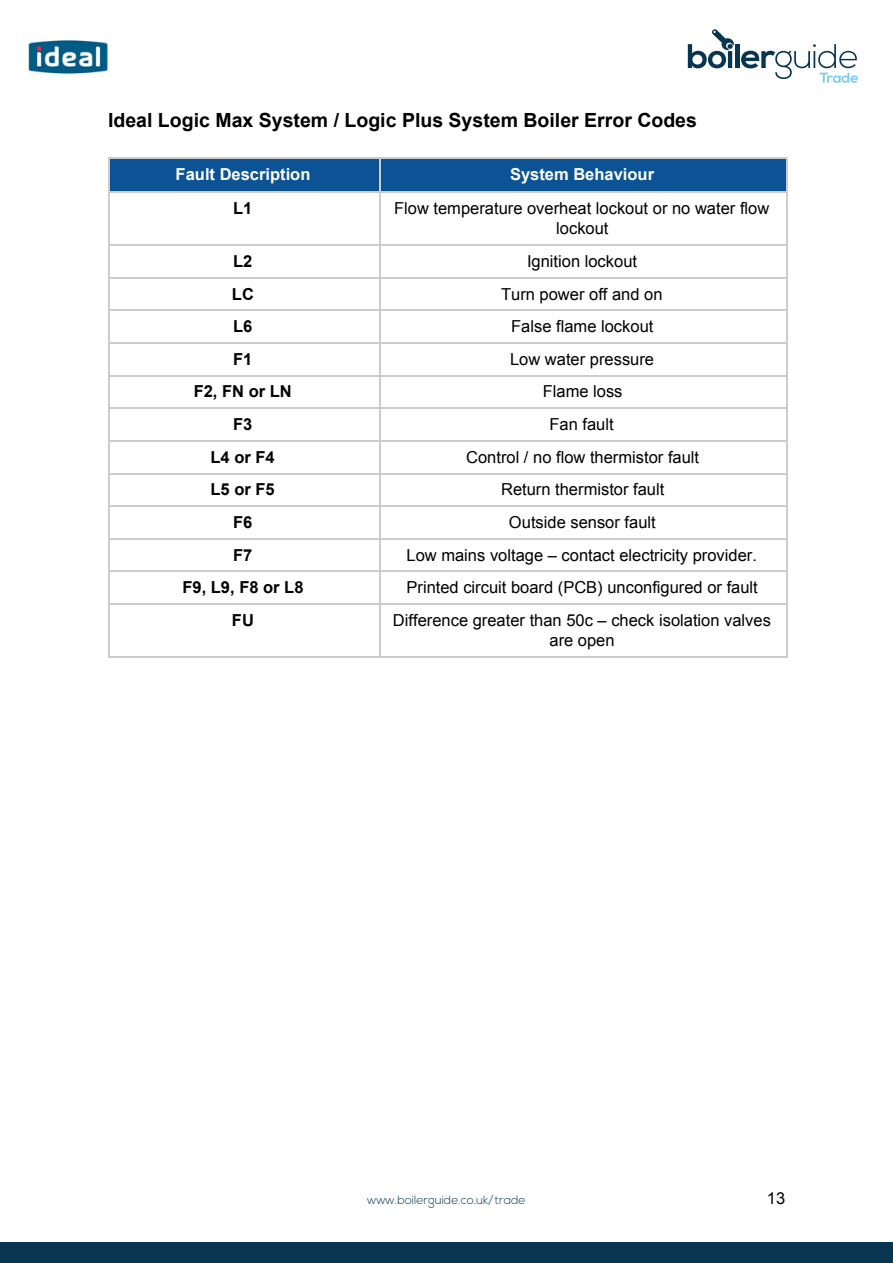
<style>
.page{position:relative;width:893px;height:1263px;background:#fff}
.page>*{position:absolute;margin:0;border:0;box-sizing:border-box;transform-origin:0 0}
.t1{font:700 19.5px "Arial";color:#000}
.t2{font:16.5px/20.2px "Arial";color:#000;text-align:center}
.t3{font:700 16.5px "Arial";color:#000}
.t4{font:700 16.5px "Arial";color:#fff}
.t5{font:300 12px "Nexa";color:#083651}
</style>
<div class="page">
<div style="left:108px;top:158px;width:271px;height:33px;background:#0b5394"></div>
<div style="left:379px;top:158px;width:407px;height:33px;background:#0b5394"></div>
<hr style="left:379px;top:656px;width:408px;height:2px;background:#ccc">
<hr style="left:786px;top:604px;width:1px;height:54px;background:#ccc">
<hr style="left:108px;top:656px;width:273px;height:2px;background:#ccc">
<hr style="left:108px;top:604px;width:1px;height:54px;background:#ccc">
<hr style="left:379px;top:604px;width:2px;height:54px;background:#ccc">
<hr style="left:379px;top:604px;width:408px;height:1px;background:#ccc">
<hr style="left:786px;top:571px;width:1px;height:34px;background:#ccc">
<hr style="left:108px;top:604px;width:273px;height:1px;background:#ccc">
<hr style="left:108px;top:571px;width:1px;height:34px;background:#ccc">
<hr style="left:379px;top:571px;width:2px;height:34px;background:#ccc">
<hr style="left:379px;top:571px;width:408px;height:1px;background:#ccc">
<hr style="left:786px;top:538px;width:1px;height:34px;background:#ccc">
<hr style="left:108px;top:571px;width:273px;height:1px;background:#ccc">
<hr style="left:108px;top:538px;width:1px;height:34px;background:#ccc">
<hr style="left:379px;top:538px;width:2px;height:34px;background:#ccc">
<hr style="left:379px;top:538px;width:408px;height:1px;background:#ccc">
<hr style="left:786px;top:506px;width:1px;height:33px;background:#ccc">
<hr style="left:108px;top:538px;width:273px;height:1px;background:#ccc">
<hr style="left:108px;top:506px;width:1px;height:33px;background:#ccc">
<hr style="left:379px;top:506px;width:2px;height:33px;background:#ccc">
<hr style="left:379px;top:506px;width:408px;height:1px;background:#ccc">
<hr style="left:786px;top:473px;width:1px;height:34px;background:#ccc">
<hr style="left:108px;top:506px;width:273px;height:1px;background:#ccc">
<hr style="left:108px;top:473px;width:1px;height:34px;background:#ccc">
<hr style="left:379px;top:473px;width:2px;height:34px;background:#ccc">
<hr style="left:379px;top:473px;width:408px;height:1px;background:#ccc">
<hr style="left:786px;top:440px;width:1px;height:34px;background:#ccc">
<hr style="left:108px;top:473px;width:273px;height:1px;background:#ccc">
<hr style="left:108px;top:440px;width:1px;height:34px;background:#ccc">
<hr style="left:379px;top:440px;width:2px;height:34px;background:#ccc">
<hr style="left:379px;top:440px;width:408px;height:1px;background:#ccc">
<hr style="left:786px;top:408px;width:1px;height:33px;background:#ccc">
<hr style="left:108px;top:440px;width:273px;height:1px;background:#ccc">
<hr style="left:108px;top:408px;width:1px;height:33px;background:#ccc">
<hr style="left:379px;top:408px;width:2px;height:33px;background:#ccc">
<hr style="left:379px;top:408px;width:408px;height:1px;background:#ccc">
<hr style="left:786px;top:375px;width:1px;height:34px;background:#ccc">
<hr style="left:108px;top:408px;width:273px;height:1px;background:#ccc">
<hr style="left:108px;top:375px;width:1px;height:34px;background:#ccc">
<hr style="left:379px;top:375px;width:2px;height:34px;background:#ccc">
<hr style="left:379px;top:375px;width:408px;height:1px;background:#ccc">
<hr style="left:786px;top:342px;width:1px;height:34px;background:#ccc">
<hr style="left:108px;top:375px;width:273px;height:1px;background:#ccc">
<hr style="left:108px;top:342px;width:1px;height:34px;background:#ccc">
<hr style="left:379px;top:342px;width:2px;height:34px;background:#ccc">
<hr style="left:379px;top:342px;width:408px;height:1px;background:#ccc">
<hr style="left:786px;top:310px;width:1px;height:33px;background:#ccc">
<hr style="left:108px;top:342px;width:273px;height:1px;background:#ccc">
<hr style="left:108px;top:310px;width:1px;height:33px;background:#ccc">
<hr style="left:379px;top:310px;width:2px;height:33px;background:#ccc">
<hr style="left:379px;top:310px;width:408px;height:1px;background:#ccc">
<hr style="left:786px;top:277px;width:1px;height:34px;background:#ccc">
<hr style="left:108px;top:310px;width:273px;height:1px;background:#ccc">
<hr style="left:108px;top:277px;width:1px;height:34px;background:#ccc">
<hr style="left:379px;top:277px;width:2px;height:34px;background:#ccc">
<hr style="left:379px;top:277px;width:408px;height:1px;background:#ccc">
<hr style="left:786px;top:244px;width:1px;height:34px;background:#ccc">
<hr style="left:108px;top:277px;width:273px;height:1px;background:#ccc">
<hr style="left:108px;top:244px;width:1px;height:34px;background:#ccc">
<hr style="left:379px;top:244px;width:2px;height:34px;background:#ccc">
<hr style="left:379px;top:244px;width:408px;height:1px;background:#ccc">
<hr style="left:786px;top:191px;width:1px;height:54px;background:#ccc">
<hr style="left:108px;top:244px;width:273px;height:1px;background:#ccc">
<hr style="left:108px;top:191px;width:1px;height:54px;background:#ccc">
<hr style="left:379px;top:191px;width:2px;height:54px;background:#ccc">
<hr style="left:379px;top:158px;width:408px;height:1px;background:#ccc">
<hr style="left:379px;top:191px;width:408px;height:2px;background:#ccc">
<hr style="left:786px;top:158px;width:1px;height:35px;background:#ccc">
<hr style="left:108px;top:158px;width:273px;height:1px;background:#ccc">
<hr style="left:108px;top:191px;width:273px;height:2px;background:#ccc">
<hr style="left:108px;top:158px;width:1px;height:35px;background:#ccc">
<hr style="left:379px;top:158px;width:2px;height:35px;background:#ccc">
<img style="left:28px;top:40px;width:80px;height:35px">
<div style="left:0;top:1242px;width:893px;height:21px;background:#083651"></div>
<hr style="left:735px;top:44px;width:4px;height:24px;background:#083651">
<svg style="left:688px;top:29px;width:46px;height:39px"></svg>
<svg style="left:741px;top:44px;width:117px;height:39px"></svg>
<p class="t1" style="left:108px;top:107px;width:590px">Ideal Logic Max System / Logic Plus System Boiler Error Codes</p>
<p class="t4" style="left:176px;top:163px;width:136px">Fault Description</p>
<p class="t4" style="left:510px;top:163px;width:146px">System Behaviour</p>
<p class="t3" style="left:233px;top:197px;width:21px">L1</p>
<p class="t2" style="left:394px;top:198px;width:377px">Flow temperature overheat lockout or no water flow lockout</p>
<p class="t3" style="left:233px;top:250px;width:21px">L2</p>
<p class="t2" style="left:527px;top:251px;width:112px">Ignition lockout</p>
<p class="t3" style="left:232px;top:282px;width:24px">LC</p>
<p class="t2" style="left:501px;top:283px;width:163px">Turn power off and on</p>
<p class="t3" style="left:233px;top:315px;width:21px">L6</p>
<p class="t2" style="left:511px;top:316px;width:144px">False flame lockout</p>
<p class="t3" style="left:233px;top:347px;width:21px">F1</p>
<p class="t2" style="left:510px;top:349px;width:146px">Low water pressure</p>
<p class="t3" style="left:194px;top:380px;width:100px">F2, FN or LN</p>
<p class="t2" style="left:543px;top:381px;width:81px">Flame loss</p>
<p class="t3" style="left:233px;top:413px;width:21px">F3</p>
<p class="t2" style="left:549px;top:414px;width:66px">Fan fault</p>
<p class="t3" style="left:211px;top:445px;width:66px">L4 or F4</p>
<p class="t2" style="left:466px;top:447px;width:235px">Control / no flow thermistor fault</p>
<p class="t3" style="left:211px;top:478px;width:66px">L5 or F5</p>
<p class="t2" style="left:501px;top:479px;width:165px">Return thermistor fault</p>
<p class="t3" style="left:233px;top:511px;width:21px">F6</p>
<p class="t2" style="left:509px;top:512px;width:148px">Outside sensor fault</p>
<p class="t3" style="left:233px;top:543px;width:21px">F7</p>
<p class="t2" style="left:406px;top:545px;width:352px">Low mains voltage – contact electricity provider.</p>
<p class="t3" style="left:182px;top:576px;width:123px">F9, L9, F8 or L8</p>
<p class="t2" style="left:406px;top:577px;width:353px">Printed circuit board (PCB) unconfigured or fault</p>
<p class="t3" style="left:232px;top:609px;width:24px">FU</p>
<p class="t2" style="left:393px;top:610px;width:379px">Difference greater than 50c – check isolation valves are open</p>
<p class="t5" style="left:367px;top:1193px;width:160px">www.boilerguide.co.uk/trade</p>
<p class="t2" style="left:767px;top:1188px;width:20px">13</p>
</div>
